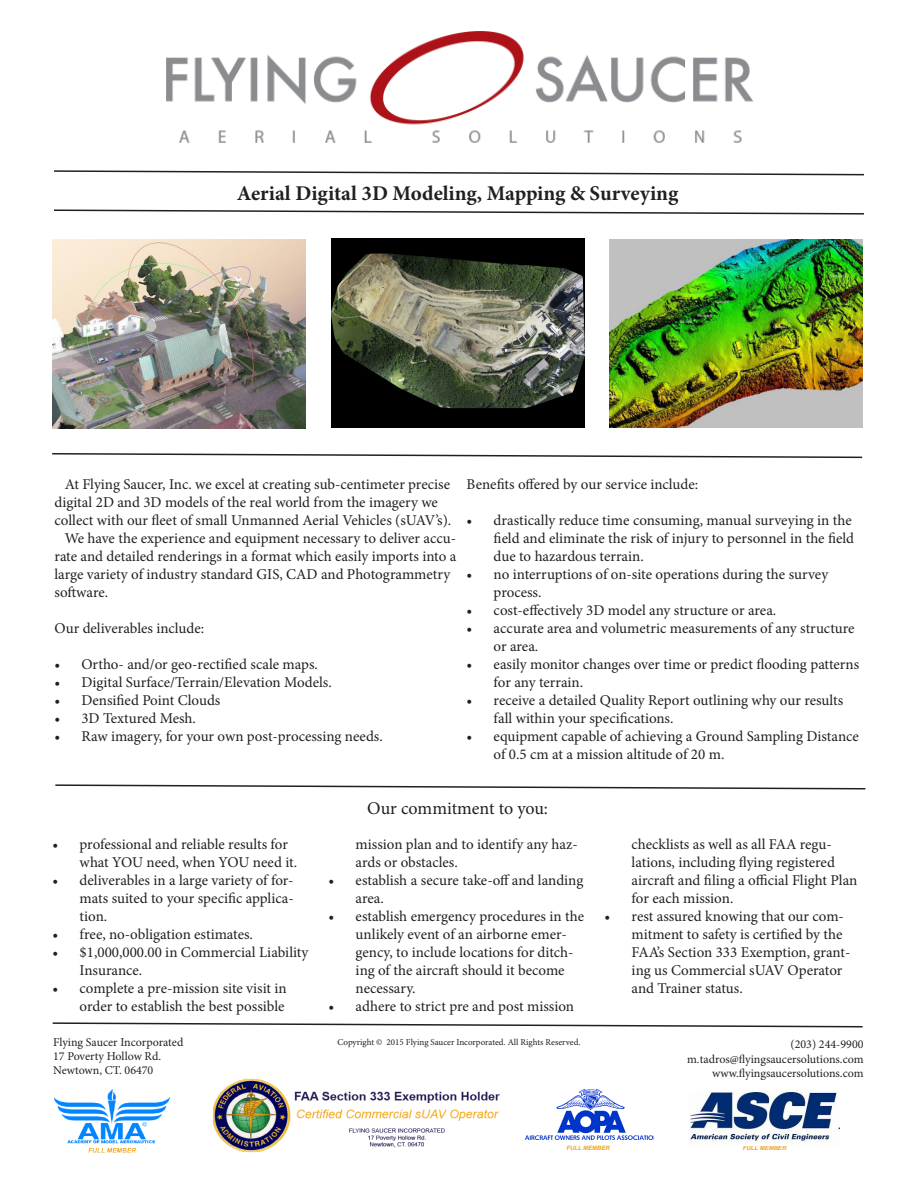
<style>
.page{position:relative;width:918px;height:1188px;background:#fff}
.page>*{position:absolute;margin:0;border:0;box-sizing:border-box;transform-origin:0 0}
.t1{font:700 21px "Minion Pro";color:#231f20}
.t2{font:18px "Minion Pro";color:#231f20}
.t3{font:15px/18px "Minion Pro";color:#231f20}
.t4{font:12px "Minion Pro";color:#231f20}
.t5{font:9px "Minion Pro";color:#231f20}
.t6{font:italic 700 6px "Arial";color:#efa61e}
</style>
<div class="page">
<img style="left:166px;top:32px;width:587px;height:111px">
<img style="left:610px;top:240px;width:253px;height:188px">
<img style="left:331px;top:239px;width:253px;height:189px">
<svg style="left:52px;top:1022px;width:811px;height:6px"></svg>
<img style="left:212px;top:1078px;width:288px;height:75px">
<img style="left:54px;top:1089px;width:116px;height:64px">
<svg style="left:54px;top:209px;width:810px;height:6px"></svg>
<img style="left:525px;top:1090px;width:129px;height:50px">
<svg style="left:54px;top:170px;width:810px;height:6px"></svg>
<img style="left:689px;top:1091px;width:151px;height:51px">
<img style="left:52px;top:239px;width:253px;height:189px">
<svg style="left:52px;top:453px;width:811px;height:6px"></svg>
<svg style="left:55px;top:784px;width:811px;height:6px"></svg>
<p class="t1" style="left:237px;top:179px;width:443px">Aerial Digital 3D Modeling, Mapping &amp; Surveying</p>
<p class="t3" style="left:54px;top:475px;width:398px;text-indent:10px">At Flying Saucer, Inc. we excel at creating sub-centimeter precise digital 2D and 3D models of the real world from the imagery we collect with our fleet of small Unmanned Aerial Vehicles (sUAV’s).</p>
<p class="t3" style="left:54px;top:529px;width:403px;text-indent:10px">We have the experience and equipment necessary to deliver accu&shy;rate and detailed renderings in a format which easily imports into a large variety of industry standard GIS, CAD and Photogrammetry software.</p>
<p class="t3" style="left:54px;top:619px;width:151px">Our deliverables include:</p>
<p class="t3" style="left:54px;top:655px;width:265px">• Ortho- and/or geo-rectified scale maps.</p>
<p class="t3" style="left:54px;top:673px;width:279px">• Digital Surface/Terrain/Elevation Models.</p>
<p class="t3" style="left:54px;top:691px;width:167px">• Densified Point Clouds</p>
<p class="t3" style="left:54px;top:709px;width:143px">• 3D Textured Mesh.</p>
<p class="t3" style="left:54px;top:727px;width:330px">• Raw imagery, for your own post-processing needs.</p>
<p class="t3" style="left:467px;top:475px;width:233px">Benefits offered by our service include:</p>
<p class="t3" style="left:494px;top:511px;width:362px;text-indent:-27px">• drastically reduce time consuming, manual surveying in the field and eliminate the risk of injury to personnel in the field due to hazardous terrain.</p>
<p class="t3" style="left:494px;top:565px;width:336px;text-indent:-27px">• no interruptions of on-site operations during the survey process.</p>
<p class="t3" style="left:467px;top:601px;width:311px">• cost-effectively 3D model any structure or area.</p>
<p class="t3" style="left:494px;top:619px;width:362px;text-indent:-27px">• accurate area and volumetric measurements of any structure or area.</p>
<p class="t3" style="left:494px;top:655px;width:367px;text-indent:-27px">• easily monitor changes over time or predict flooding patterns for any terrain.</p>
<p class="t3" style="left:494px;top:691px;width:351px;text-indent:-27px">• receive a detailed Quality Report outlining why our results fall within your specifications.</p>
<p class="t3" style="left:494px;top:727px;width:367px;text-indent:-27px">• equipment capable of achieving a Ground Sampling Distance of 0.5 cm at a mission altitude of 20 m.</p>
<p class="t3" style="left:80px;top:836px;width:219px;text-indent:-27px">• professional and reliable results for what YOU need, when YOU need it.</p>
<p class="t3" style="left:80px;top:872px;width:216px;text-align:justify;text-indent:-27px">• deliverables in a large variety of for&shy;mats suited to your specific applica&shy;tion.</p>
<p class="t3" style="left:53px;top:926px;width:202px">• free, no-obligation estimates.</p>
<p class="t3" style="left:80px;top:944px;width:230px;text-indent:-27px">• $1,000,000.00 in Commercial Liability<br>Insurance.</p>
<p class="t3" style="left:53px;top:980px;width:236px;text-align:right">• complete a pre-mission site visit in order to establish the best possible</p>
<p class="t4" style="left:53px;top:1034px;width:132px">Flying Saucer Incorporated</p>
<p class="t4" style="left:53px;top:1048px;width:110px">17 Poverty Hollow Rd.</p>
<p class="t4" style="left:53px;top:1063px;width:102px">Newtown, CT. 06470</p>
<p class="t2" style="left:367px;top:796px;width:182px">Our commitment to you:</p>
<p class="t3" style="left:356px;top:836px;width:224px">mission plan and to identify any haz&shy;ards or obstacles.</p>
<p class="t3" style="left:356px;top:872px;width:229px;text-indent:-27px">• establish a secure take-off and landing area.</p>
<p class="t3" style="left:356px;top:908px;width:230px;text-indent:-27px">• establish emergency procedures in the unlikely event of an airborne emer&shy;gency, to include locations for ditch&shy;ing of the aircraft should it become necessary.</p>
<p class="t3" style="left:329px;top:998px;width:247px">• adhere to strict pre and post mission</p>
<p class="t5" style="left:337px;top:1036px;width:245px">Copyright © 2015 Flying Saucer Incorporated. All Rights Reserved.</p>
<p class="t3" style="left:632px;top:836px;width:227px">checklists as well as all FAA regu&shy;lations, including flying registered aircraft and filing a official Flight Plan for each mission.</p>
<p class="t3" style="left:632px;top:908px;width:220px;text-indent:-27px">• rest assured knowing that our com&shy;mitment to safety is certified by the<br>FAA’s Section 333 Exemption, grant&shy;ing us Commercial sUAV Operator and Trainer status.</p>
<p class="t4" style="left:791px;top:1036px;width:74px">(203) 244-9900</p>
<p class="t4" style="left:687px;top:1051px;width:178px">m.tadros@flyingsaucersolutions.com</p>
<p class="t4" style="left:712px;top:1065px;width:153px">www.flyingsaucersolutions.com</p>
<p class="t6" style="left:566px;top:1144px;width:45px">FULL MEMBER</p>
<p class="t6" style="left:743px;top:1144px;width:45px">FULL MEMBER</p>
</div>
